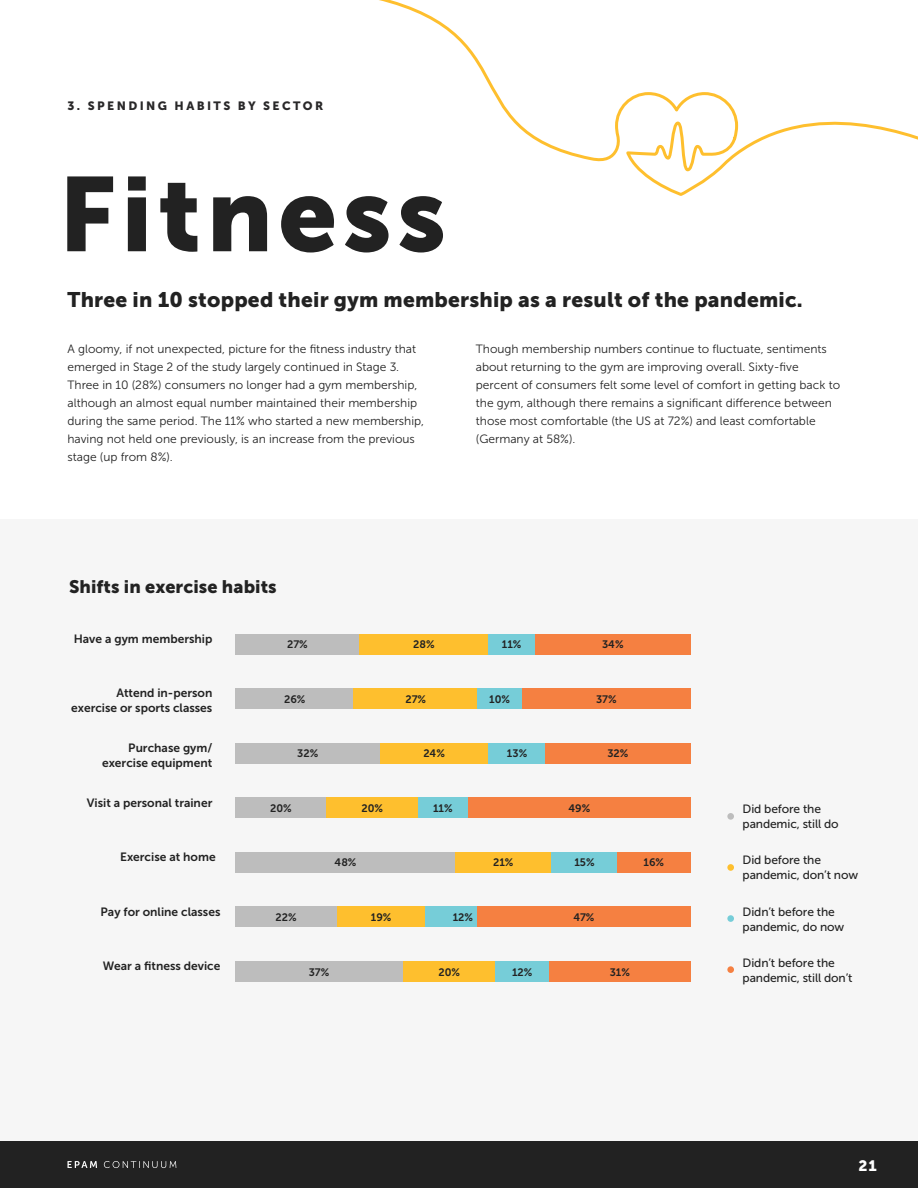
<style>
.page{position:relative;width:918px;height:1188px;background:#fff}
.page>*{position:absolute;margin:0;border:0;box-sizing:border-box;transform-origin:0 0}
.super_giant_header_L{font:104.55px "Museo Sans 900";letter-spacing:.05em;color:#222}
.subhead_1_LK{font:21px "Museo Sans 900";letter-spacing:.01em;color:#222}
.subhead_2_LK{font:18px "Museo Sans 900";letter-spacing:.005em;color:#222}
.t1{font:15px "Museo Sans 900";color:#fff}
.body_smaller_LK{font:12px/18px "Museo Sans 300";color:#222}
.chart_labels_flush_r{font:12px/15px "Museo Sans 700";color:#222;text-align:right}
.chart_labels{font:12px/15px "Museo Sans 500";letter-spacing:-.01em;color:#222}
.section_all_caps_LK{font:12px "Museo Sans 900";letter-spacing:.2em;color:#292829}
.chart_numbers{font:10.8px "Museo Sans 700";color:#222}
</style>
<div class="page">
<div style="left:0;top:520px;width:918px;height:668px;background:#f6f6f6"></div>
<svg style="left:379px;top:0;width:539px;height:196px"></svg>
<div style="left:727px;top:813px;width:7px;height:7px;background:#bdbdbd;border-radius:50%"></div>
<div style="left:727px;top:915px;width:7px;height:7px;background:#76cdd8;border-radius:50%"></div>
<div style="left:727px;top:864px;width:7px;height:7px;background:#febf2e;border-radius:50%"></div>
<div style="left:727px;top:966px;width:7px;height:7px;background:#f58041;border-radius:50%"></div>
<div style="left:235px;top:634px;width:125px;height:20px;background:#bdbdbd"></div>
<div style="left:360px;top:634px;width:128px;height:20px;background:#febf2e"></div>
<div style="left:488px;top:634px;width:47px;height:20px;background:#76cdd8"></div>
<div style="left:535px;top:634px;width:156px;height:20px;background:#f58041"></div>
<div style="left:235px;top:852px;width:221px;height:20px;background:#bdbdbd"></div>
<div style="left:455px;top:852px;width:96px;height:20px;background:#febf2e"></div>
<div style="left:551px;top:852px;width:67px;height:20px;background:#76cdd8"></div>
<div style="left:617px;top:852px;width:74px;height:20px;background:#f58041"></div>
<div style="left:235px;top:907px;width:102px;height:20px;background:#bdbdbd"></div>
<div style="left:337px;top:907px;width:89px;height:20px;background:#febf2e"></div>
<div style="left:425px;top:907px;width:76px;height:20px;background:#76cdd8"></div>
<div style="left:477px;top:907px;width:214px;height:20px;background:#f58041"></div>
<div style="left:235px;top:961px;width:168px;height:21px;background:#bdbdbd"></div>
<div style="left:403px;top:961px;width:93px;height:21px;background:#febf2e"></div>
<div style="left:495px;top:961px;width:54px;height:21px;background:#76cdd8"></div>
<div style="left:549px;top:961px;width:142px;height:21px;background:#f58041"></div>
<div style="left:235px;top:688px;width:119px;height:21px;background:#bdbdbd"></div>
<div style="left:354px;top:688px;width:124px;height:21px;background:#febf2e"></div>
<div style="left:477px;top:688px;width:45px;height:21px;background:#76cdd8"></div>
<div style="left:522px;top:688px;width:169px;height:21px;background:#f58041"></div>
<div style="left:235px;top:743px;width:145px;height:20px;background:#bdbdbd"></div>
<div style="left:380px;top:743px;width:108px;height:20px;background:#febf2e"></div>
<div style="left:488px;top:743px;width:58px;height:20px;background:#76cdd8"></div>
<div style="left:545px;top:743px;width:146px;height:20px;background:#f58041"></div>
<div style="left:418px;top:798px;width:50px;height:20px;background:#76cdd8"></div>
<div style="left:235px;top:798px;width:92px;height:20px;background:#bdbdbd"></div>
<div style="left:327px;top:798px;width:91px;height:20px;background:#febf2e"></div>
<div style="left:468px;top:798px;width:223px;height:20px;background:#f58041"></div>
<div style="left:0;top:1141px;width:918px;height:47px;background:#222"></div>
<svg style="left:104px;top:1161px;width:72px;height:7px"></svg>
<svg style="left:67px;top:1161px;width:30px;height:7px"></svg>
<p class="section_all_caps_LK" style="left:68px;top:99px;width:257px">3. SPENDING HABITS BY SECTOR</p>
<p class="super_giant_header_L" style="left:58px;top:155px;width:389px">Fitness</p>
<p class="subhead_1_LK" style="left:68px;top:288px;width:737px">Three in 10 stopped their gym membership as a result of the pandemic.</p>
<p class="body_smaller_LK" style="left:68px;top:340px;width:358px">A gloomy, if not unexpected, picture for the fitness industry that emerged in Stage 2 of the study largely continued in Stage 3.<br>Three in 10 (28%) consumers no longer had a gym membership, although an almost equal number maintained their membership during the same period. The 11% who started a new membership, having not held one previously, is an increase from the previous stage (up from 8%).</p>
<p class="subhead_2_LK" style="left:69px;top:576px;width:209px">Shifts in exercise habits</p>
<p class="body_smaller_LK" style="left:476px;top:340px;width:366px">Though membership numbers continue to fluctuate, sentiments about returning to the gym are improving overall. Sixty-five percent of consumers felt some level of comfort in getting back to the gym, although there remains a significant difference between those most comfortable (the US at 72%) and least comfortable (Germany at 58%).</p>
<p class="chart_labels_flush_r" style="left:74px;top:631px;width:140px">Have a gym membership</p>
<p class="chart_numbers" style="left:287px;top:638px;width:22px">27%</p>
<p class="chart_numbers" style="left:413px;top:638px;width:23px">28%</p>
<p class="chart_numbers" style="left:502px;top:638px;width:21px">11%</p>
<p class="chart_numbers" style="left:602px;top:638px;width:23px">34%</p>
<p class="chart_labels_flush_r" style="left:71px;top:686px;width:143px">Attend in-person exercise or sports classes</p>
<p class="chart_numbers" style="left:284px;top:693px;width:23px">26%</p>
<p class="chart_numbers" style="left:405px;top:693px;width:22px">27%</p>
<p class="chart_numbers" style="left:489px;top:693px;width:22px">10%</p>
<p class="chart_numbers" style="left:596px;top:693px;width:22px">37%</p>
<p class="chart_labels_flush_r" style="left:102px;top:740px;width:112px">Purchase gym/ exercise equipment</p>
<p class="chart_numbers" style="left:297px;top:747px;width:23px">32%</p>
<p class="chart_numbers" style="left:423px;top:747px;width:23px">24%</p>
<p class="chart_numbers" style="left:507px;top:747px;width:22px">13%</p>
<p class="chart_numbers" style="left:607px;top:747px;width:23px">32%</p>
<p class="chart_labels_flush_r" style="left:87px;top:795px;width:127px">Visit a personal trainer</p>
<p class="chart_numbers" style="left:270px;top:802px;width:23px">20%</p>
<p class="chart_numbers" style="left:362px;top:802px;width:23px">20%</p>
<p class="chart_numbers" style="left:433px;top:802px;width:21px">11%</p>
<p class="chart_numbers" style="left:568px;top:802px;width:23px">49%</p>
<p class="chart_labels_flush_r" style="left:120px;top:850px;width:97px">Exercise at home</p>
<p class="chart_numbers" style="left:335px;top:857px;width:23px">48%</p>
<p class="chart_numbers" style="left:493px;top:857px;width:22px">21%</p>
<p class="chart_numbers" style="left:574px;top:857px;width:22px">15%</p>
<p class="chart_numbers" style="left:644px;top:857px;width:22px">16%</p>
<p class="chart_labels_flush_r" style="left:101px;top:904px;width:121px">Pay for online classes</p>
<p class="chart_numbers" style="left:276px;top:911px;width:23px">22%</p>
<p class="chart_numbers" style="left:371px;top:911px;width:22px">19%</p>
<p class="chart_numbers" style="left:453px;top:911px;width:22px">12%</p>
<p class="chart_numbers" style="left:573px;top:911px;width:23px">47%</p>
<p class="chart_labels_flush_r" style="left:103px;top:959px;width:119px">Wear a fitness device</p>
<p class="chart_numbers" style="left:309px;top:966px;width:22px">37%</p>
<p class="chart_numbers" style="left:438px;top:966px;width:23px">20%</p>
<p class="chart_numbers" style="left:512px;top:966px;width:22px">12%</p>
<p class="chart_numbers" style="left:610px;top:966px;width:22px">31%</p>
<p class="chart_labels" style="left:743px;top:802px;width:98px">Did before the pandemic, still do</p>
<p class="chart_labels" style="left:743px;top:853px;width:117px">Did before the pandemic, don’t now</p>
<p class="chart_labels" style="left:743px;top:904px;width:103px">Didn’t before the pandemic, do now</p>
<p class="chart_labels" style="left:743px;top:955px;width:111px">Didn’t before the pandemic, still don’t</p>
<p class="t1" style="left:859px;top:1157px;width:20px">21</p>
</div>
